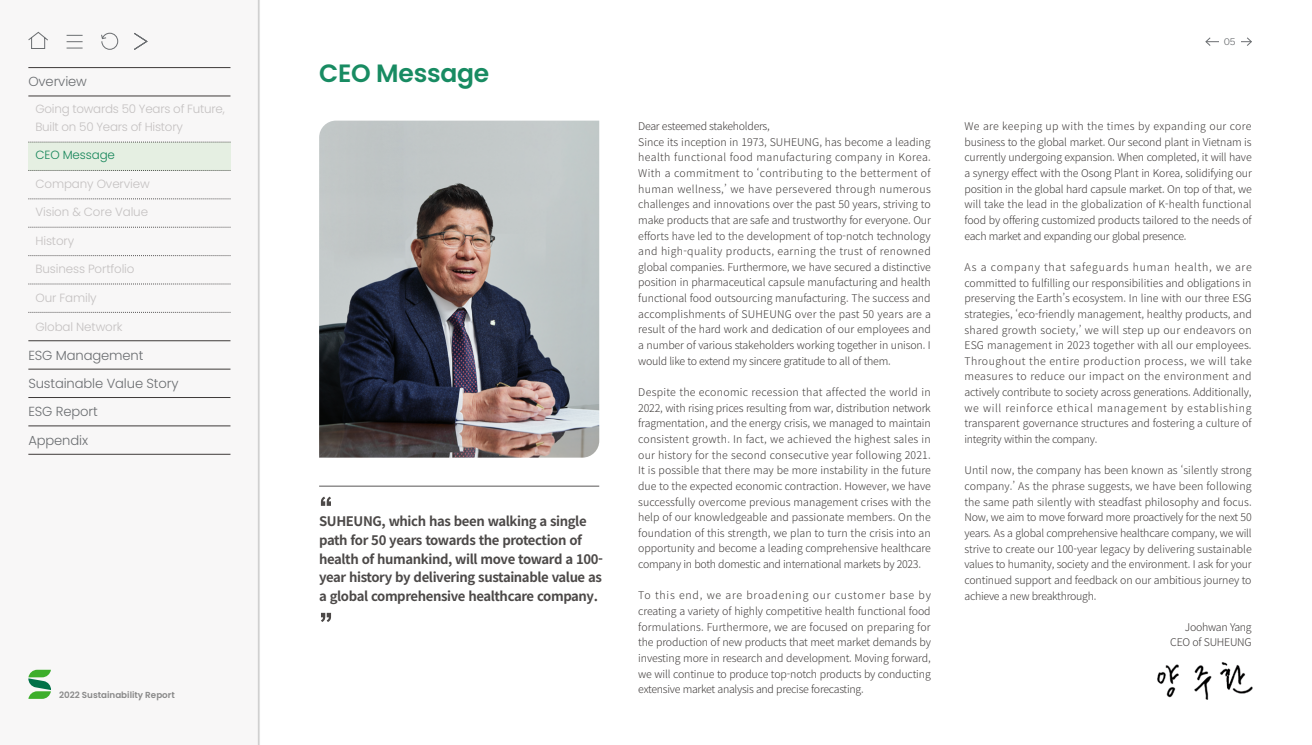
<style>
.page{position:relative;width:1312px;height:745px;background:#fff}
.page>*{position:absolute;margin:0;border:0;box-sizing:border-box;transform-origin:0 0}
.t1{font:600 25px "Poppins";letter-spacing:-.01em;color:#188b62}
.t2{font:700 13.12px/18.8px "Noto Sans CJ Kkr";letter-spacing:-.03em;color:#4c4948}
.t3{font:300 13.12px/28.5px "Poppins";letter-spacing:-.01em;color:#6b6e71}
.t4{font:300 11.88px/17.5px "Poppins";letter-spacing:-.01em;color:#c4c1c1}
.t5{font:300 11.88px "Poppins";letter-spacing:-.01em;color:#188b62}
.t6{font:300 10.62px/15.6px "Noto Sans CJ Kkr";letter-spacing:-.01em;color:#3e3a39;text-align:justify}
.t7{font:300 10px "Franklin Gothic ATF";color:#6b6e71}
.t8{font:600 8.75px "Poppins";color:#898989}
</style>
<div class="page">
<div style="left:0;top:0;width:259px;height:744px;background:#f8f7f7"></div>
<svg style="left:28px;top:170px;width:202px;height:1px"></svg>
<svg style="left:28px;top:198px;width:202px;height:1px"></svg>
<svg style="left:28px;top:227px;width:202px;height:1px"></svg>
<svg style="left:28px;top:255px;width:202px;height:1px"></svg>
<svg style="left:28px;top:283px;width:202px;height:1px"></svg>
<svg style="left:28px;top:312px;width:202px;height:1px"></svg>
<hr style="left:28px;top:340px;width:202px;height:1px;background:#3e3a39">
<hr style="left:28px;top:368px;width:202px;height:1px;background:#3e3a39">
<hr style="left:28px;top:397px;width:202px;height:1px;background:#3e3a39">
<hr style="left:28px;top:425px;width:202px;height:1px;background:#3e3a39">
<hr style="left:28px;top:454px;width:202px;height:1px;background:#3e3a39">
<hr style="left:28px;top:96px;width:202px;height:1px;background:#3e3a39">
<hr style="left:28px;top:67px;width:202px;height:1px;background:#3e3a39">
<hr style="left:256px;top:0;width:4px;height:744px;background:#000;opacity:.15">
<hr style="left:258px;top:0;width:1px;height:744px;background:#c9caca">
<svg style="left:28px;top:31px;width:20px;height:18px"></svg>
<svg style="left:67px;top:35px;width:16px;height:7px"></svg>
<svg style="left:67px;top:48px;width:16px;height:1px"></svg>
<svg style="left:101px;top:32px;width:17px;height:18px"></svg>
<svg style="left:321px;top:496px;width:10px;height:9px"></svg>
<hr style="left:319px;top:485px;width:280px;height:1px;background:#595757">
<svg style="left:28px;top:669px;width:23px;height:29px"></svg>
<img style="left:1157px;top:662px;width:96px;height:38px">
<hr style="left:1205px;top:41px;width:45px;height:1px;background:#6b6e71">
<svg style="left:1205px;top:37px;width:5px;height:9px"></svg>
<svg style="left:1246px;top:37px;width:5px;height:9px"></svg>
<div style="left:1218px;top:35px;width:21px;height:13px;background:#fff"></div>
<svg style="left:321px;top:612px;width:10px;height:9px"></svg>
<div style="left:28px;top:142px;width:202px;height:28px;background:#e5efe2"></div>
<img style="left:319px;top:120px;width:280px;height:337px">
<svg style="left:134px;top:33px;width:14px;height:17px"></svg>
<p class="t3" style="left:28px;top:67px;width:60px">Overview</p>
<p class="t4" style="left:35px;top:100px;width:191px">Going towards 50 Years of Future,<br>Built on 50 Years of History</p>
<p class="t5" style="left:35px;top:148px;width:81px">CEO Message</p>
<p class="t4" style="left:35px;top:175px;width:116px">Company Overview</p>
<p class="t4" style="left:35px;top:203px;width:114px">Vision &amp; Core Value</p>
<p class="t4" style="left:35px;top:231px;width:40px">History</p>
<p class="t4" style="left:35px;top:260px;width:101px">Business Portfolio</p>
<p class="t4" style="left:35px;top:288px;width:63px">Our Family</p>
<p class="t4" style="left:35px;top:317px;width:89px">Global Network</p>
<p class="t3" style="left:28px;top:340px;width:152px">ESG Management<br>Sustainable Value Story<br>ESG Report<br>Appendix</p>
<p class="t8" style="left:59px;top:689px;width:117px">2022 Sustainability Report</p>
<h1 class="t1" style="left:319px;top:58px;width:172px">CEO Message</h1>
<p class="t2" style="left:319px;top:511px;width:285px">SUHEUNG, which has been walking a single path for 50 years towards the protection of health of humankind, will move toward a 100- year history by delivering sustainable value as a global comprehensive healthcare company.</p>
<p class="t6" style="left:638px;top:118px;width:294px;text-align:left">Dear esteemed stakeholders,<br>Since its inception in 1973, SUHEUNG, has become a leading health functional food manufacturing company in Korea.<br>With a commitment to ‘contributing to the betterment of human wellness,’ we have persevered through numerous challenges and innovations over the past 50 years, striving to make products that are safe and trustworthy for everyone. Our efforts have led to the development of top-notch technology and high-quality products, earning the trust of renowned global companies. Furthermore, we have secured a distinctive position in pharmaceutical capsule manufacturing and health functional food outsourcing manufacturing. The success and accomplishments of SUHEUNG over the past 50 years are a result of the hard work and dedication of our employees and a number of various stakeholders working together in unison. I would like to extend my sincere gratitude to all of them.</p>
<p class="t6" style="left:638px;top:384px;width:294px">Despite the economic recession that affected the world in 2022, with rising prices resulting from war, distribution network fragmentation, and the energy crisis, we managed to maintain consistent growth. In fact, we achieved the highest sales in our history for the second consecutive year following 2021.<br>It is possible that there may be more instability in the future due to the expected economic contraction. However, we have successfully overcome previous management crises with the help of our knowledgeable and passionate members. On the foundation of this strength, we plan to turn the crisis into an opportunity and become a leading comprehensive healthcare company in both domestic and international markets by 2023.</p>
<p class="t6" style="left:638px;top:587px;width:294px">To this end, we are broadening our customer base by creating a variety of highly competitive health functional food formulations. Furthermore, we are focused on preparing for the production of new products that meet market demands by investing more in research and development. Moving forward, we will continue to produce top-notch products by conducting extensive market analysis and precise forecasting.</p>
<p class="t7" style="left:1223px;top:35px;width:13px">05</p>
<p class="t6" style="left:964px;top:118px;width:289px">We are keeping up with the times by expanding our core business to the global market. Our second plant in Vietnam is currently undergoing expansion. When completed, it will have a synergy effect with the Osong Plant in Korea, solidifying our position in the global hard capsule market. On top of that, we will take the lead in the globalization of K-health functional food by offering customized products tailored to the needs of each market and expanding our global presence.</p>
<p class="t6" style="left:964px;top:259px;width:289px">As a company that safeguards human health, we are committed to fulfilling our responsibilities and obligations in preserving the Earth’s ecosystem. In line with our three ESG strategies, ‘eco-friendly management, healthy products, and shared growth society,’ we will step up our endeavors on ESG management in 2023 together with all our employees.<br>Throughout the entire production process, we will take measures to reduce our impact on the environment and actively contribute to society across generations. Additionally, we will reinforce ethical management by establishing transparent governance structures and fostering a culture of integrity within the company.</p>
<p class="t6" style="left:964px;top:462px;width:289px">Until now, the company has been known as ‘silently strong company.’ As the phrase suggests, we have been following the same path silently with steadfast philosophy and focus.<br>Now, we aim to move forward more proactively for the next 50 years. As a global comprehensive healthcare company, we will strive to create our 100-year legacy by delivering sustainable values to humanity, society and the environment. I ask for your continued support and feedback on our ambitious journey to achieve a new breakthrough.</p>
<p class="t6" style="left:1169px;top:619px;width:83px;text-align:right">Joohwan Yang<br>CEO of SUHEUNG</p>
</div>
